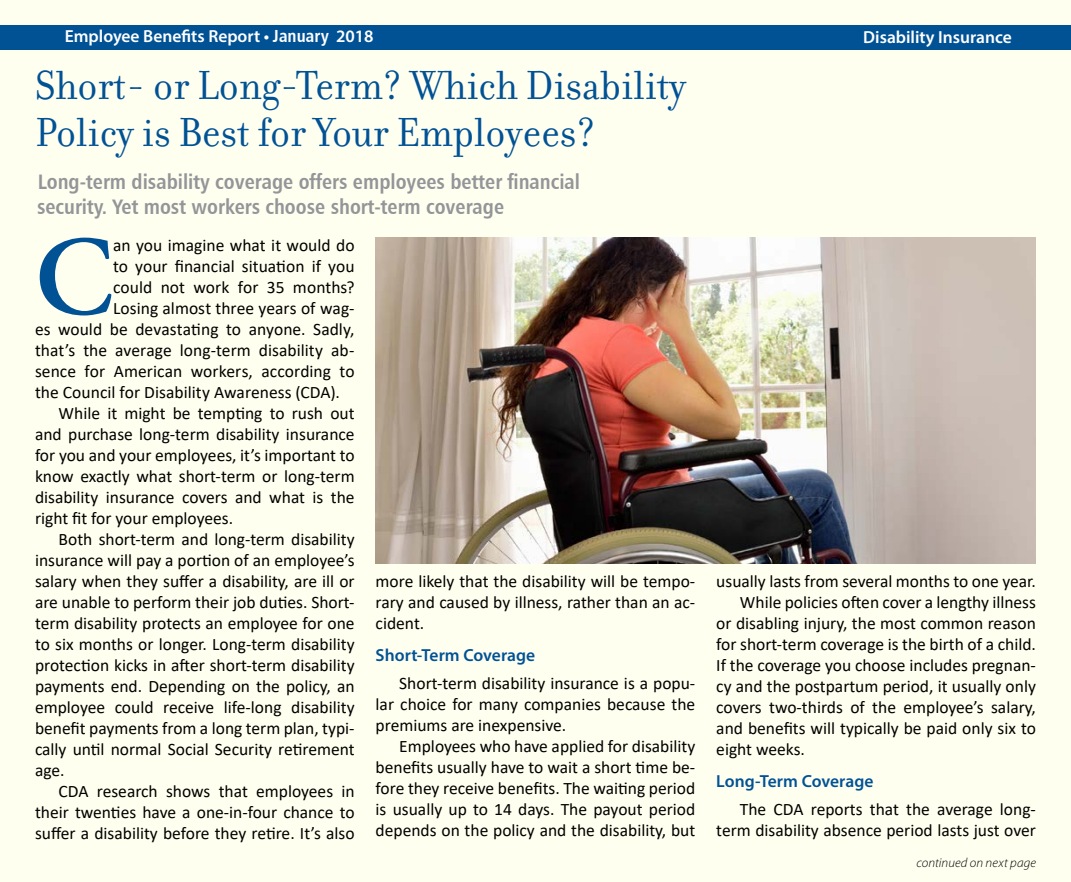
<style>
.page{position:relative;width:1071px;height:882px;background:#fff}
.page>*{position:absolute;margin:0;border:0;box-sizing:border-box;transform-origin:0 0}
.t1{font:600 112.52px "Adobe Garamond Pro";color:#005295}
.t2{font:43.75px/47.2px "Filosofia";color:#005295}
.t3{font:21px/25.2px "Humanist 777 BT Bold Condensed B";color:#939598}
.t4{font:17.5px/21px "Calibri";color:#000;text-align:justify}
.t5{font:600 17.5px "Myriad Pro";color:#fff}
.t6{font:600 17.5px "Myriad Pro";color:#005295}
.t7{font:italic 300 13.12px "Myriad Pro";letter-spacing:.01em;color:#000}
.s1{font-family:"Humanist 777 BT Bold Condensed B";font-weight:400}
</style>
<div class="page">
<div style="left:1px;top:1px;width:1070px;height:881px;background:#fffff0"></div>
<div style="left:0;top:25px;width:1071px;height:24px;background:#005295"></div>
<img style="left:376px;top:238px;width:660px;height:325px">
<p class="t5" style="left:65px;top:25px;width:310px">Employee Benefits Report • <span class="s1">January</span> 2018</p>
<p class="t5" style="left:863px;top:26px;width:150px">Disability Insurance</p>
<h2 class="t2" style="left:35px;top:62px;width:653px">Short- or Long-Term? Which Disability<br>Policy is Best for Your Employees?</h2>
<p class="t3" style="left:37px;top:169px;width:545px">Long-term disability coverage offers employees better financial security. Yet most workers choose short-term coverage</p>
<h1 class="t1" style="left:35px;top:213px;width:80px">C</h1>
<p class="t4" style="left:113px;top:234px;width:243px">an you imagine what it would do</p>
<p class="t4" style="left:113px;top:255px;width:243px">to your financial situation if you</p>
<p class="t4" style="left:113px;top:276px;width:243px">could not work for 35 months?</p>
<p class="t4" style="left:113px;top:297px;width:243px">Losing almost three years of wag-</p>
<p class="t4" style="left:35px;top:318px;width:321px">es would be devastating to anyone. Sadly,</p>
<p class="t4" style="left:35px;top:339px;width:321px">that’s the average long-term disability ab-</p>
<p class="t4" style="left:35px;top:360px;width:321px">sence for American workers, according to</p>
<p class="t4" style="left:35px;top:381px;width:307px">the Council for Disability Awareness (CDA).</p>
<p class="t4" style="left:59px;top:402px;width:298px">While it might be tempting to rush out</p>
<p class="t4" style="left:35px;top:423px;width:321px">and purchase long-term disability insurance</p>
<p class="t4" style="left:35px;top:444px;width:321px">for you and your employees, it’s important to</p>
<p class="t4" style="left:35px;top:465px;width:321px">know exactly what short-term or long-term</p>
<p class="t4" style="left:35px;top:486px;width:321px">disability insurance covers and what is the</p>
<p class="t4" style="left:35px;top:507px;width:200px">right fit for your employees.</p>
<p class="t4" style="left:59px;top:528px;width:297px">Both short-term and long-term disability</p>
<p class="t4" style="left:35px;top:549px;width:321px">insurance will pay a portion of an employee’s</p>
<p class="t4" style="left:35px;top:570px;width:321px">salary when they suffer a disability, are ill or</p>
<p class="t4" style="left:35px;top:591px;width:321px">are unable to perform their job duties. Short-</p>
<p class="t4" style="left:35px;top:612px;width:321px">term disability protects an employee for one</p>
<p class="t4" style="left:35px;top:633px;width:321px">to six months or longer. Long-term disability</p>
<p class="t4" style="left:35px;top:654px;width:321px">protection kicks in after short-term disability</p>
<p class="t4" style="left:35px;top:675px;width:321px">payments end. Depending on the policy, an</p>
<p class="t4" style="left:35px;top:696px;width:321px">employee could receive life-long disability</p>
<p class="t4" style="left:35px;top:717px;width:321px">benefit payments from a long term plan, typi-</p>
<p class="t4" style="left:35px;top:738px;width:321px">cally until normal Social Security retirement</p>
<p class="t4" style="left:35px;top:759px;width:31px">age.</p>
<p class="t4" style="left:59px;top:780px;width:298px">CDA research shows that employees in</p>
<p class="t4" style="left:35px;top:801px;width:321px">their twenties have a one-in-four chance to</p>
<p class="t4" style="left:35px;top:822px;width:321px">suffer a disability before they retire. It’s also</p>
<p class="t4" style="left:376px;top:570px;width:321px">more likely that the disability will be tempo&shy;rary and caused by illness, rather than an ac&shy;cident.</p>
<p class="t6" style="left:376px;top:644px;width:161px">Short-Term Coverage</p>
<p class="t4" style="left:376px;top:673px;width:321px;text-indent:24px">Short-term disability insurance is a popu&shy;lar choice for many companies because the premiums are inexpensive.</p>
<p class="t4" style="left:376px;top:736px;width:321px;text-indent:24px">Employees who have applied for disability benefits usually have to wait a short time be&shy;fore they receive benefits. The waiting period is usually up to 14 days. The payout period depends on the policy and the disability, but</p>
<p class="t4" style="left:716px;top:570px;width:321px">usually lasts from several months to one year.</p>
<p class="t4" style="left:740px;top:591px;width:298px">While policies often cover a lengthy illness</p>
<p class="t4" style="left:716px;top:612px;width:321px">or disabling injury, the most common reason</p>
<p class="t4" style="left:716px;top:633px;width:321px">for short-term coverage is the birth of a child.</p>
<p class="t4" style="left:716px;top:654px;width:321px">If the coverage you choose includes pregnan-</p>
<p class="t4" style="left:716px;top:675px;width:321px">cy and the postpartum period, it usually only</p>
<p class="t4" style="left:716px;top:696px;width:321px">covers two-thirds of the employee’s salary,</p>
<p class="t4" style="left:716px;top:717px;width:321px">and benefits will typically be paid only six to</p>
<p class="t4" style="left:716px;top:738px;width:90px">eight weeks.</p>
<p class="t6" style="left:716px;top:770px;width:159px">Long-Term Coverage</p>
<p class="t4" style="left:716px;top:799px;width:321px;text-align:right">The CDA reports that the average long&shy;term disability absence period lasts just over</p>
<p class="t7" style="left:916px;top:856px;width:121px">continued on next page</p>
</div>
